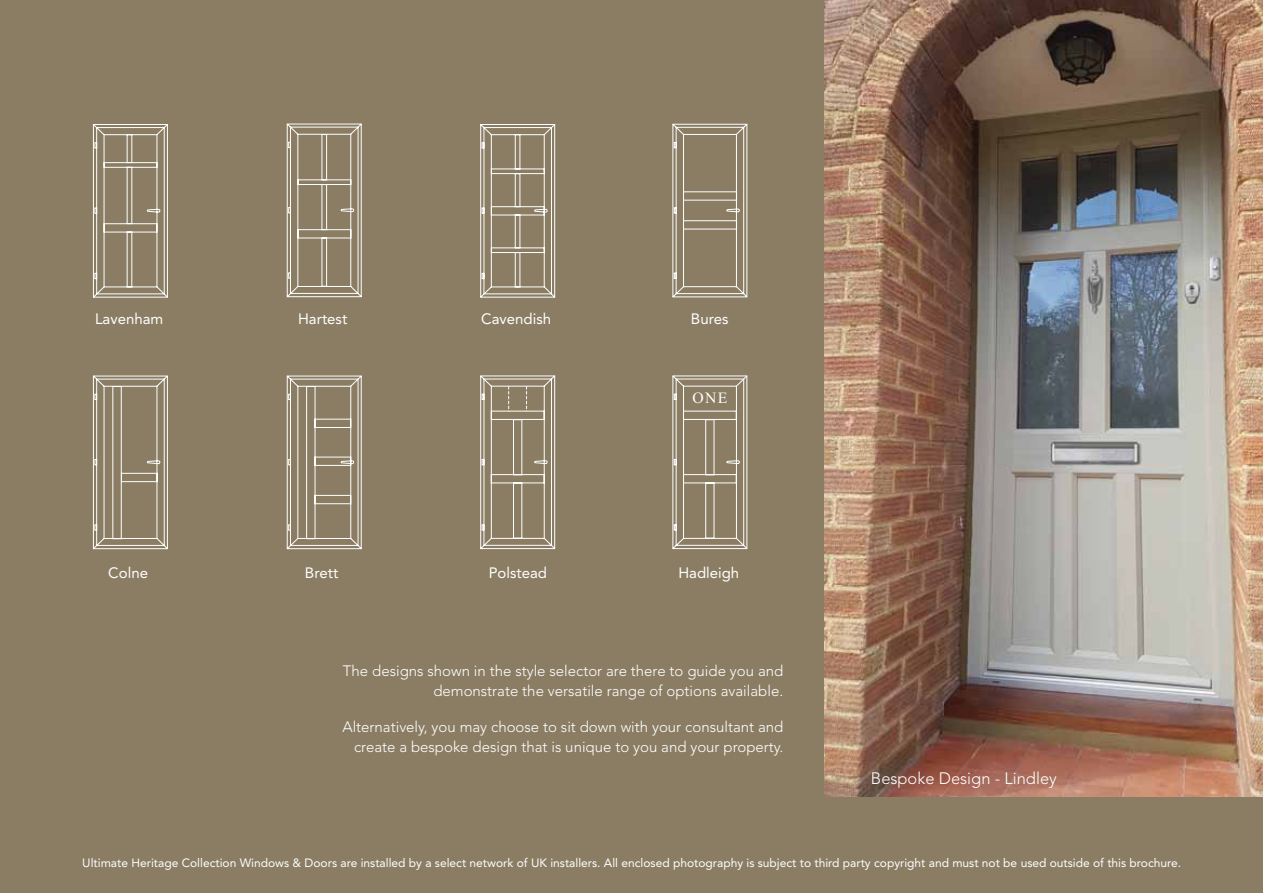
<style>
.page{position:relative;width:1263px;height:893px;background:#8a7d63}
.page>*{position:absolute;margin:0;border:0;box-sizing:border-box;transform-origin:0 0}
.t1{font:300 16.5px "Avenir LT Std";color:#fff}
.t2{font:15.75px "Times New Roman";color:#fff}
.t3{font:300 15px/19.5px "Avenir LT Std";color:#fff;text-align:right}
.t4{font:15px "Avenir LT Std";color:#fff}
.t5{font:12px "Avenir LT Std";color:#fff}
</style>
<div class="page">
<svg style="left:92px;top:123px;width:655px;height:427px"></svg>
<svg style="left:508px;top:386px;width:1px;height:25px"></svg>
<svg style="left:526px;top:386px;width:1px;height:25px"></svg>
<svg style="left:672px;top:375px;width:75px;height:175px"></svg>
<img style="left:825px;top:0;width:438px;height:797px">
<p class="t4" style="left:95px;top:310px;width:70px">Lavenham</p>
<p class="t4" style="left:298px;top:310px;width:51px">Hartest</p>
<p class="t4" style="left:481px;top:310px;width:71px">Cavendish</p>
<p class="t4" style="left:691px;top:310px;width:39px">Bures</p>
<p class="t2" style="left:692px;top:387px;width:36px">ONE</p>
<p class="t4" style="left:108px;top:564px;width:41px">Colne</p>
<p class="t4" style="left:305px;top:564px;width:35px">Brett</p>
<p class="t4" style="left:489px;top:564px;width:60px">Polstead</p>
<p class="t4" style="left:678px;top:564px;width:62px">Hadleigh</p>
<p class="t3" style="left:343px;top:661px;width:442px">The designs shown in the style selector are there to guide you and demonstrate the versatile range of options available.</p>
<p class="t3" style="left:342px;top:717px;width:442px">Alternatively, you may choose to sit down with your consultant and create a bespoke design that is unique to you and your property.</p>
<p class="t1" style="left:871px;top:768px;width:187px">Bespoke Design - Lindley</p>
<p class="t5" style="left:82px;top:856px;width:1100px">Ultimate Heritage Collection Windows &amp; Doors are installed by a select network of UK installers. All enclosed photography is subject to third party copyright and must not be used outside of this brochure.</p>
</div>
